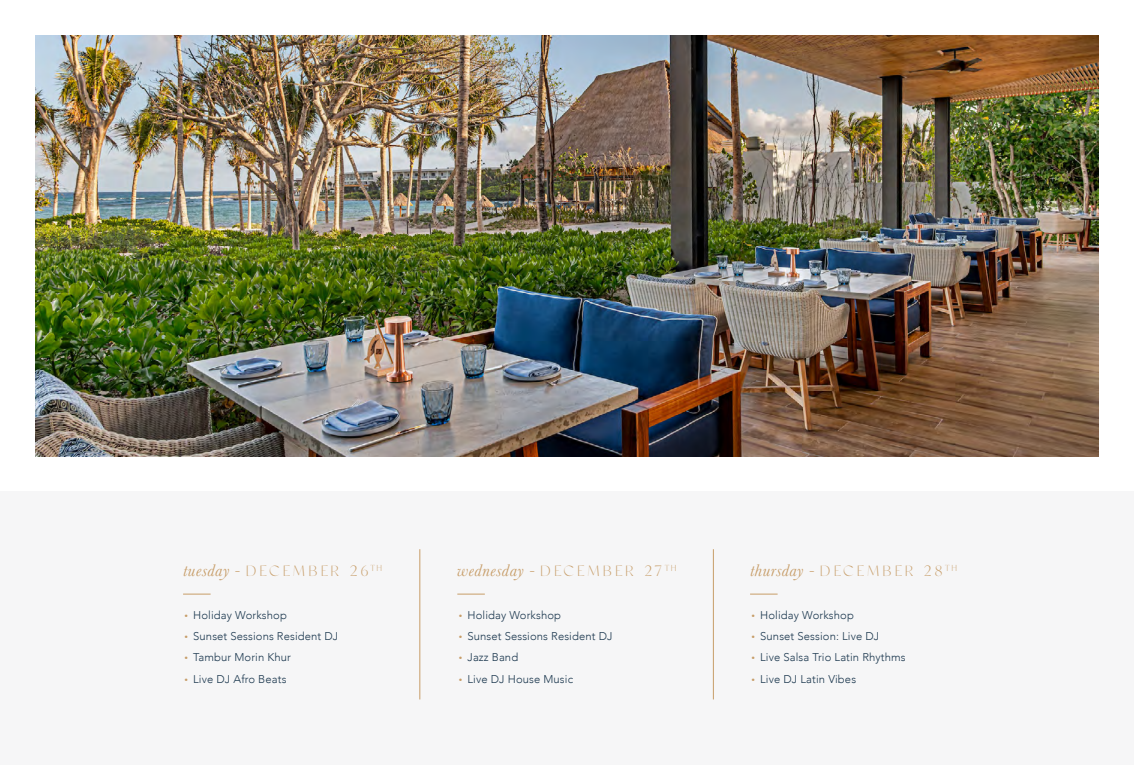
<style>
.page{position:relative;width:1134px;height:765px;background:#fff}
.page>*{position:absolute;margin:0;border:0;box-sizing:border-box;transform-origin:0 0}
.t1{font:italic 17.5px "Baskerville";letter-spacing:.03em;color:#c79d68}
.t2{font:15px "Classico";letter-spacing:.19em;color:#c79d68}
.t3{font:300 11.25px "Avenir";letter-spacing:.01em;color:#1b374e}
.s1{font-family:"Baskerville";font-style:italic;font-size:17.5px}
.s2{font-family:"Baskerville";font-weight:400;font-size:10px;color:#c79d68}
.s3{font-family:"Classico";font-style:normal;font-size:15px}
</style>
<div class="page">
<div style="left:0;top:491px;width:1134px;height:274px;background:#f6f6f7"></div>
<svg style="left:183px;top:594px;width:28px;height:1px"></svg>
<svg style="left:457px;top:594px;width:28px;height:1px"></svg>
<svg style="left:750px;top:594px;width:28px;height:1px"></svg>
<img style="left:35px;top:35px;width:1063px;height:422px">
<hr style="left:419px;top:549px;width:1px;height:150px;background:#c79d68">
<hr style="left:713px;top:549px;width:1px;height:150px;background:#c79d68">
<h2 class="t2" style="left:183px;top:562px;width:201px"><span class="s1">tuesday -</span> DECEMBER 26<sup>TH</sup></h2>
<p class="t3" style="left:184px;top:608px;width:104px"><span class="s2">•</span> Holiday Workshop</p>
<p class="t3" style="left:184px;top:629px;width:155px"><span class="s2">•</span> Sunset Sessions Resident DJ</p>
<p class="t3" style="left:184px;top:651px;width:108px"><span class="s2">•</span> Tambur Morin Khur</p>
<p class="t3" style="left:184px;top:672px;width:103px"><span class="s2">•</span> Live DJ Afro Beats</p>
<h1 class="t1" style="left:457px;top:559px;width:221px">wednesday - <span class="s3">DECEMBER 27</span> <sup>TH</sup></h1>
<p class="t3" style="left:459px;top:608px;width:104px"><span class="s2">•</span> Holiday Workshop</p>
<p class="t3" style="left:459px;top:629px;width:155px"><span class="s2">•</span> Sunset Sessions Resident DJ</p>
<p class="t3" style="left:459px;top:651px;width:61px"><span class="s2">•</span> Jazz Band</p>
<p class="t3" style="left:459px;top:672px;width:116px"><span class="s2">•</span> Live DJ House Music</p>
<h2 class="t2" style="left:750px;top:562px;width:208px"><span class="s1">thursday -</span> DECEMBER 28<sup>TH</sup></h2>
<p class="t3" style="left:751px;top:608px;width:104px"><span class="s2">•</span> Holiday Workshop</p>
<p class="t3" style="left:751px;top:629px;width:129px"><span class="s2">•</span> Sunset Session: Live DJ</p>
<p class="t3" style="left:751px;top:651px;width:156px"><span class="s2">•</span> Live Salsa Trio Latin Rhythms</p>
<p class="t3" style="left:751px;top:672px;width:106px"><span class="s2">•</span> Live DJ Latin Vibes</p>
</div>
